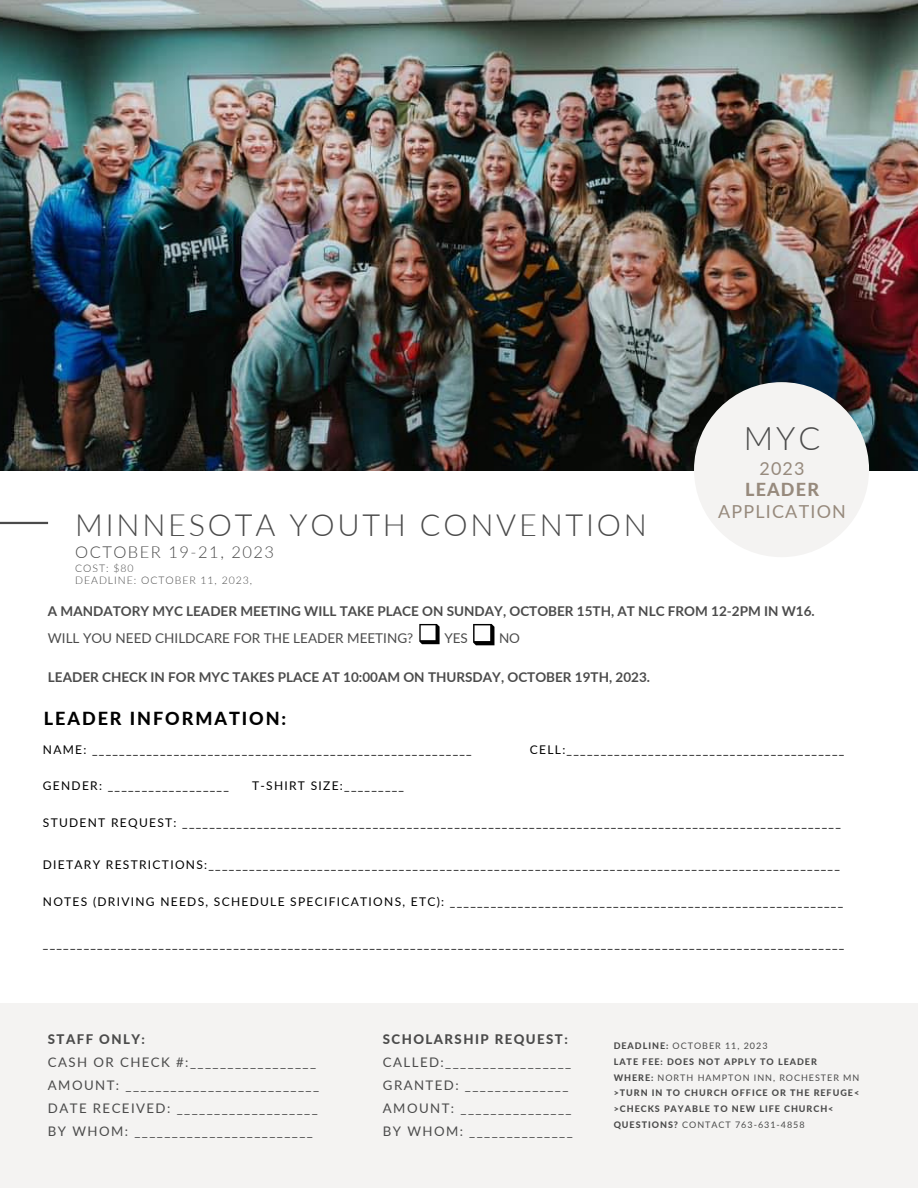
<style>
.page{position:relative;width:918px;height:1188px;background:#fff}
.page>*{position:absolute;margin:0;border:0;box-sizing:border-box;transform-origin:0 0}
.t1{font:300 32.4px "Lato";color:#4b4b4b}
.t2{font:300 30.6px "Lato";letter-spacing:.09em;color:#4b4b4b}
.t3{font:18px/21.3px "Lato";letter-spacing:.07em;color:#978a7d;text-align:center}
.t4{font:800 18px "Lato";letter-spacing:.11em;color:#000}
.t5{font:300 16.5px "Lato";letter-spacing:.09em;color:#4b4b4b}
.t6{font:700 13.5px "Lato";color:#4b4b4b}
.t7{font:13.5px "Lato";color:#4b4b4b}
.t8{font:13.2px "Lato";letter-spacing:.11em;color:#4b4b4b}
.t9{font:800 13.2px "Lato";letter-spacing:.11em;color:#4b4b4b}
.t10{font:12px "Lato";letter-spacing:.11em;color:#000}
.t11{font:300 10.5px "Lato";letter-spacing:.09em;color:#4b4b4b}
.t12{font:800 9px "Lato";letter-spacing:.11em;color:#4b4b4b}
.t13{font:9px "Lato";letter-spacing:.11em;color:#4b4b4b}
.s1{font-weight:800}
</style>
<div class="page">
<img style="left:0;top:0;width:918px;height:470px">
<div style="left:0;top:1004px;width:918px;height:184px;background:#f4f3f2"></div>
<hr style="left:0;top:522px;width:48px;height:2px;background:#4b4b4b">
<div style="left:694px;top:382px;width:175px;height:175px;background:#f4f3f2;border-radius:50%"></div>
<svg style="left:419px;top:624px;width:21px;height:20px"></svg>
<svg style="left:473px;top:624px;width:21px;height:21px"></svg>
<p class="t2" style="left:75px;top:506px;width:573px">MINNESOTA YOUTH CONVENTION</p>
<p class="t5" style="left:75px;top:542px;width:200px">OCTOBER 19-21, 2023</p>
<p class="t11" style="left:75px;top:561px;width:60px">COST: $80</p>
<p class="t11" style="left:75px;top:574px;width:178px">DEADLINE: OCTOBER 11, 2023,</p>
<p class="t1" style="left:744px;top:418px;width:78px">MYC</p>
<p class="t3" style="left:759px;top:457px;width:47px">2023</p>
<p class="t3" style="left:718px;top:479px;width:129px"><span class="s1">LEADER<br></span>APPLICATION</p>
<p class="t6" style="left:48px;top:603px;width:768px">A MANDATORY MYC LEADER MEETING WILL TAKE PLACE ON SUNDAY, OCTOBER 15TH, AT NLC FROM 12-2PM IN W16.</p>
<p class="t7" style="left:48px;top:629px;width:367px">WILL YOU NEED CHILDCARE FOR THE LEADER MEETING?</p>
<p class="t7" style="left:444px;top:629px;width:25px">YES</p>
<p class="t7" style="left:499px;top:629px;width:23px">NO</p>
<p class="t6" style="left:48px;top:668px;width:604px">LEADER CHECK IN FOR MYC TAKES PLACE AT 10:00AM ON THURSDAY, OCTOBER 19TH, 2023.</p>
<p class="t4" style="left:44px;top:707px;width:244px">LEADER INFORMATION:</p>
<p class="t10" style="left:43px;top:742px;width:430px">NAME: ________________________________________________________</p>
<p class="t10" style="left:530px;top:742px;width:316px">CELL:_________________________________________</p>
<p class="t10" style="left:43px;top:779px;width:188px">GENDER: __________________</p>
<p class="t10" style="left:252px;top:779px;width:154px">T-SHIRT SIZE:_________</p>
<p class="t10" style="left:43px;top:815px;width:800px">STUDENT REQUEST: _________________________________________________________________________________________________</p>
<p class="t10" style="left:43px;top:857px;width:799px">DIETARY RESTRICTIONS:_____________________________________________________________________________________________</p>
<p class="t10" style="left:43px;top:894px;width:802px">NOTES (DRIVING NEEDS, SCHEDULE SPECIFICATIONS, ETC): __________________________________________________________</p>
<p class="t10" style="left:43px;top:936px;width:803px">______________________________________________________________________________________________________________________</p>
<p class="t9" style="left:48px;top:1031px;width:98px">STAFF ONLY:</p>
<p class="t8" style="left:48px;top:1054px;width:270px">CASH OR CHECK #:_________________</p>
<p class="t8" style="left:48px;top:1077px;width:273px">AMOUNT: __________________________</p>
<p class="t8" style="left:48px;top:1100px;width:271px">DATE RECEIVED: ___________________</p>
<p class="t8" style="left:48px;top:1123px;width:266px">BY WHOM: ________________________</p>
<p class="t9" style="left:383px;top:1031px;width:186px">SCHOLARSHIP REQUEST:</p>
<p class="t8" style="left:383px;top:1054px;width:190px">CALLED:_________________</p>
<p class="t8" style="left:383px;top:1077px;width:187px">GRANTED: ______________</p>
<p class="t8" style="left:383px;top:1100px;width:190px">AMOUNT: _______________</p>
<p class="t8" style="left:383px;top:1123px;width:191px">BY WHOM: ______________</p>
<p class="t13" style="left:614px;top:1040px;width:155px"><span class="s1">DEADLINE:</span> OCTOBER 11, 2023</p>
<p class="t12" style="left:614px;top:1056px;width:205px">LATE FEE: DOES NOT APPLY TO LEADER</p>
<p class="t13" style="left:614px;top:1072px;width:247px"><span class="s1">WHERE:</span> NORTH HAMPTON INN, ROCHESTER MN</p>
<p class="t12" style="left:614px;top:1087px;width:247px">&gt;TURN IN TO CHURCH OFFICE OR THE REFUGE&lt;</p>
<p class="t12" style="left:614px;top:1103px;width:221px">&gt;CHECKS PAYABLE TO NEW LIFE CHURCH&lt;</p>
<p class="t13" style="left:614px;top:1119px;width:193px"><span class="s1">QUESTIONS?</span> CONTACT 763-631-4858</p>
</div>
